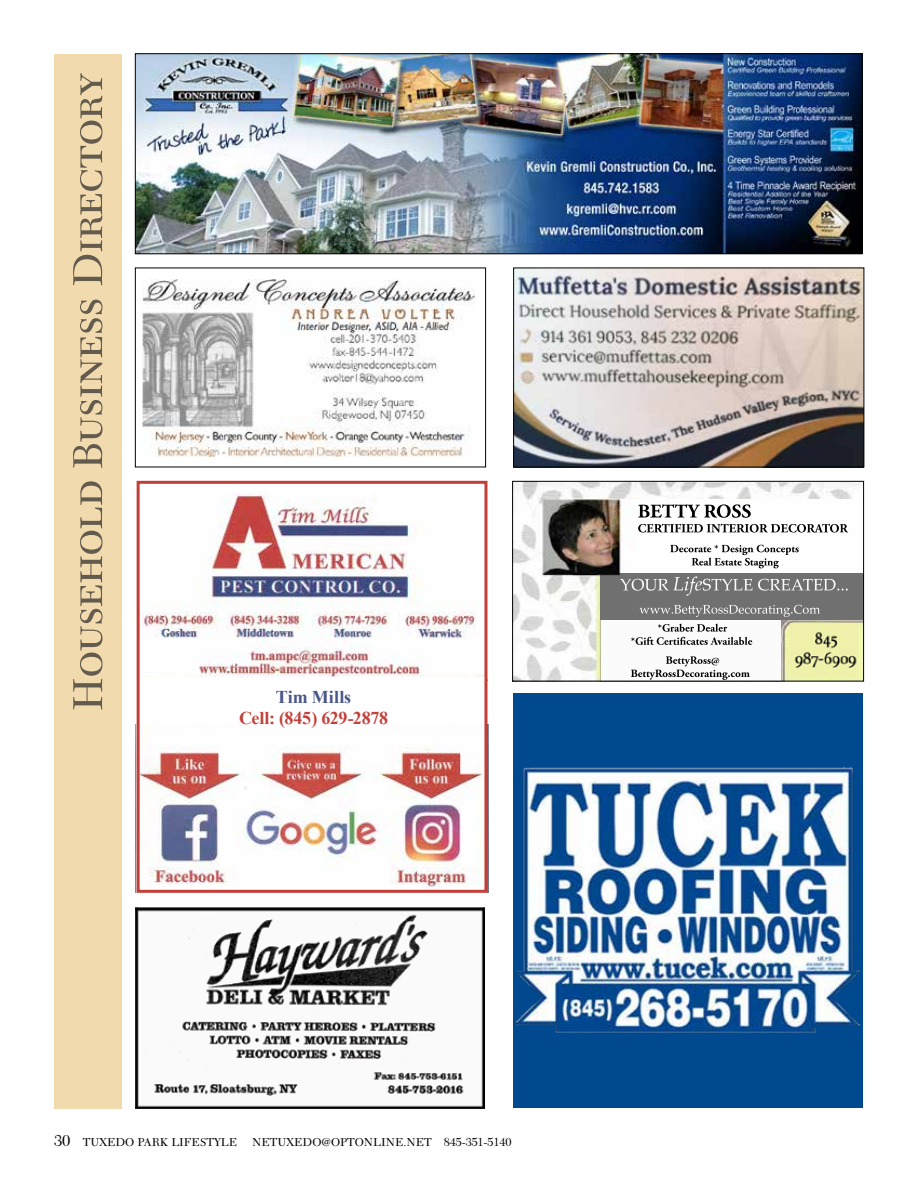
<style>
.page{position:relative;width:918px;height:1188px;background:#fff}
.page>*{position:absolute;margin:0;border:0;box-sizing:border-box;transform-origin:0 0}
.t1{font:700 18px "Times New Roman";letter-spacing:-.015em;color:#c2413b}
.t2{font:700 18px "Times New Roman";letter-spacing:.005em;color:#4a568a}
.t3{font:12px "New Caledonia LT Std";color:#000}
.s1{font-size:16.5px}
.s2{font-size:12.15px}
</style>
<div class="page">
<img style="left:137px;top:56px;width:723px;height:196px">
<div style="left:135px;top:54px;width:727px;height:200px;border:1px solid #000"></div>
<div style="left:54px;top:54px;width:68px;height:1054px;background:#f1daae"></div>
<svg style="left:73px;top:73px;width:30px;height:637px"></svg>
<div style="left:513px;top:694px;width:349px;height:414px;background:#00498e"></div>
<img style="left:516px;top:767px;width:345px;height:266px">
<img style="left:514px;top:483px;width:348px;height:196px">
<img style="left:790px;top:623px;width:68px;height:55px">
<img style="left:601px;top:620px;width:180px;height:59px">
<img style="left:597px;top:500px;width:265px;height:74px">
<img style="left:600px;top:574px;width:262px;height:46px">
<div style="left:512px;top:481px;width:352px;height:200px;border:1px solid #000"></div>
<img style="left:515px;top:270px;width:347px;height:195px">
<div style="left:513px;top:268px;width:351px;height:199px;border:1px solid #000"></div>
<div style="left:135px;top:268px;width:351px;height:199px;border:1px solid #000"></div>
<img style="left:143px;top:279px;width:331px;height:178px">
<img style="left:142px;top:492px;width:341px;height:185px">
<img style="left:136px;top:724px;width:352px;height:169px">
<div style="left:377px;top:486px;width:122px;height:35px;background:#fff"></div>
<div style="left:137px;top:481px;width:350px;height:412px;border:3px solid #c33e37"></div>
<img style="left:136px;top:908px;width:349px;height:200px">
<h1 class="t2" style="left:276px;top:684px;width:77px">Tim Mills</h1>
<h1 class="t1" style="left:239px;top:706px;width:150px">Cell: (845) 629-2878</h1>
<p class="t3" style="left:54px;top:1135px;width:185px"><span class="s1">30</span> TUXEDO PARK LIFESTYLE</p>
<p class="t3" style="left:252px;top:1135px;width:261px">NETUXEDO@OPTONLINE.NET <span class="s2">845-351-5140</span></p>
</div>
